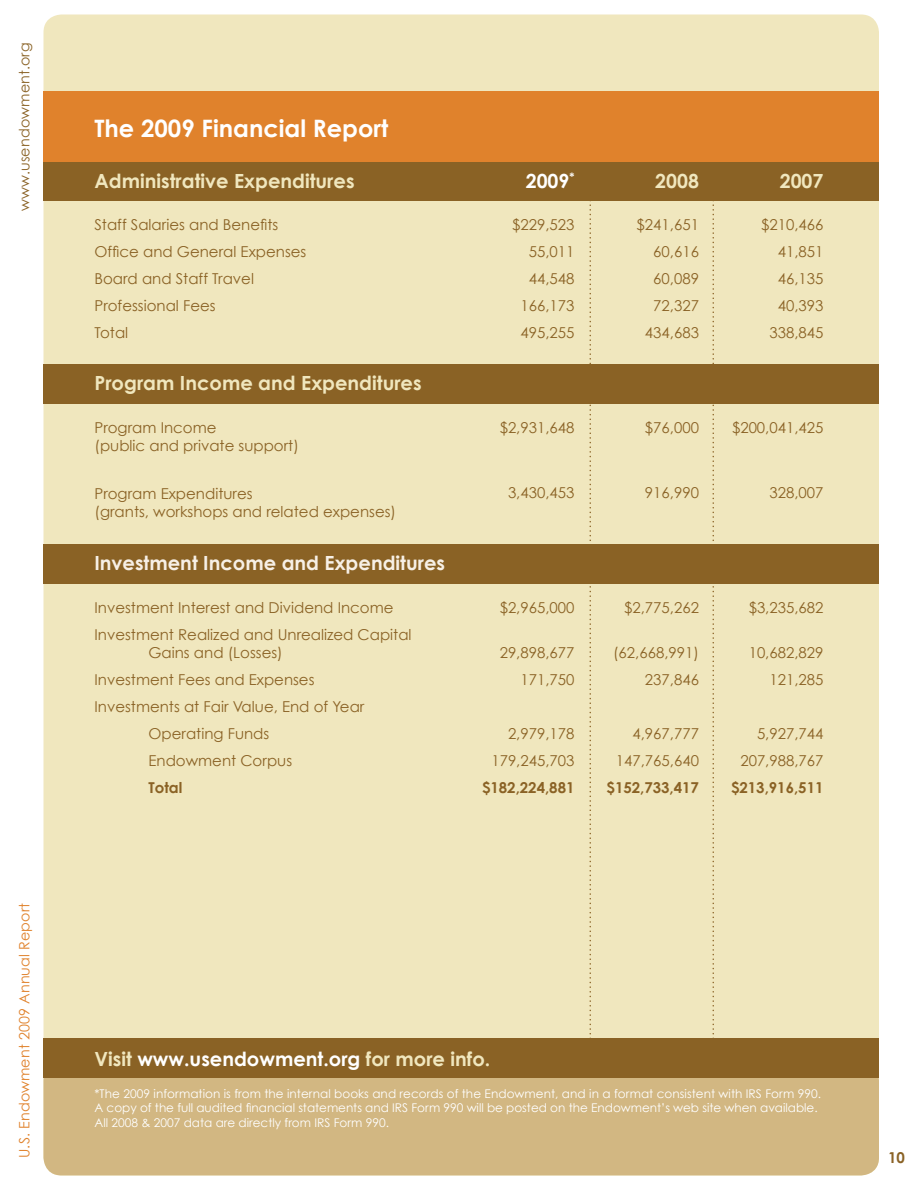
<style>
.page{position:relative;width:918px;height:1188px;background:#fff}
.page>*{position:absolute;margin:0;border:0;box-sizing:border-box;transform-origin:0 0}
.t1{font:700 24px "Century Gothic";color:#fff}
.t2{font:700 19.5px "Century Gothic";color:#f0e7be}
.t3{font:700 19.5px "Century Gothic";color:#fff}
.t4{font:700 19.5px "Century Gothic";color:#f7f0e6}
.t5{font:15px/27px "Century Gothic";color:#8a6225;text-align:right}
.t6{font:700 15px "Century Gothic";color:#8a6225}
.t7{font:14.25px "Century Gothic";letter-spacing:.01em;color:#e0822c}
.t8{font:14.25px "Century Gothic";letter-spacing:.01em;color:#8a6225}
.t9{font:12px/14.4px "Century Gothic";color:#fff}
.s1{color:#f0e7be}
</style>
<div class="page">
<div style="left:44px;top:14px;width:835px;height:1161px;background:#f0e7be;border-radius:18px"></div>
<div style="left:44px;top:1063px;width:835px;height:112px;background:#d2b782;border-radius:18px"></div>
<div style="left:44px;top:1038px;width:835px;height:39px;background:#8a6225"></div>
<svg style="left:712px;top:201px;width:2px;height:837px"></svg>
<svg style="left:590px;top:201px;width:1px;height:837px"></svg>
<div style="left:44px;top:162px;width:835px;height:39px;background:#8a6225"></div>
<div style="left:44px;top:364px;width:835px;height:39px;background:#8a6225"></div>
<div style="left:44px;top:544px;width:835px;height:39px;background:#8a6225"></div>
<div style="left:44px;top:92px;width:835px;height:70px;background:#e0822c"></div>
<p class="t8" style="left:16px;top:211px;width:170px;rotate:-90deg">www.usendowment.org</p>
<p class="t7" style="left:16px;top:1158px;width:256px;rotate:-90deg">U.S. Endowment 2009 Annual Report</p>
<h1 class="t1" style="left:94px;top:113px;width:295px">The 2009 Financial Report</h1>
<h2 class="t2" style="left:94px;top:169px;width:262px">Administrative Expenditures</h2>
<p class="t5" style="left:94px;top:211px;width:213px;text-align:left">Staff Salaries and Benefits<br>Office and General Expenses<br>Board and Staff Travel<br>Professional Fees<br>Total</p>
<h2 class="t2" style="left:94px;top:371px;width:329px">Program Income and Expenditures</h2>
<p class="t5" style="left:94px;top:418px;width:206px;line-height:18px;text-align:left">Program Income<br>(public and private support)</p>
<p class="t5" style="left:94px;top:484px;width:303px;line-height:18px;text-align:left">Program Expenditures<br>(grants, workshops and related expenses)</p>
<h2 class="t4" style="left:94px;top:551px;width:352px">Investment Income and Expenditures</h2>
<p class="t5" style="left:94px;top:594px;width:319px;text-align:left">Investment Interest and Dividend Income<br>Investment Realized and Unrealized Capital</p>
<p class="t5" style="left:148px;top:639px;width:136px">Gains and (Losses)</p>
<p class="t5" style="left:94px;top:666px;width:222px">Investment Fees and Expenses</p>
<p class="t5" style="left:94px;top:693px;width:271px">Investments at Fair Value, End of Year</p>
<p class="t5" style="left:148px;top:720px;width:122px">Operating Funds</p>
<p class="t5" style="left:148px;top:747px;width:145px">Endowment Corpus</p>
<p class="t6" style="left:148px;top:778px;width:35px">Total</p>
<h2 class="t3" style="left:526px;top:169px;width:50px">2009<sup>*</sup></h2>
<h2 class="t2" style="left:655px;top:169px;width:45px">2008</h2>
<h2 class="t2" style="left:780px;top:169px;width:45px">2007</h2>
<p class="t5" style="left:512px;top:211px;width:64px">$229,523<br>55,011<br>44,548<br>166,173<br>495,255</p>
<p class="t5" style="left:637px;top:211px;width:64px">$241,651<br>60,616<br>60,089<br>72,327<br>434,683</p>
<p class="t5" style="left:761px;top:211px;width:64px">$210,466<br>41,851<br>46,135<br>40,393<br>338,845</p>
<p class="t5" style="left:500px;top:414px;width:76px">$2,931,648</p>
<p class="t5" style="left:645px;top:414px;width:56px">$76,000</p>
<p class="t5" style="left:732px;top:414px;width:93px">$200,041,425</p>
<p class="t5" style="left:508px;top:479px;width:68px">3,430,453</p>
<p class="t5" style="left:645px;top:479px;width:56px">916,990</p>
<p class="t5" style="left:769px;top:479px;width:56px">328,007</p>
<p class="t5" style="left:500px;top:594px;width:76px">$2,965,000</p>
<p class="t5" style="left:500px;top:639px;width:76px">29,898,677<br>171,750</p>
<p class="t5" style="left:491px;top:720px;width:85px">2,979,178<br>179,245,703</p>
<p class="t6" style="left:482px;top:778px;width:94px">$182,224,881</p>
<p class="t5" style="left:624px;top:594px;width:76px">$2,775,262</p>
<p class="t5" style="left:613px;top:639px;width:87px">(62,668,991)<br>237,846</p>
<p class="t5" style="left:616px;top:720px;width:85px">4,967,777<br>147,765,640</p>
<p class="t6" style="left:607px;top:778px;width:94px">$152,733,417</p>
<p class="t5" style="left:749px;top:594px;width:76px">$3,235,682</p>
<p class="t5" style="left:749px;top:639px;width:76px">10,682,829<br>121,285</p>
<p class="t5" style="left:740px;top:720px;width:85px">5,927,744<br>207,988,767</p>
<p class="t6" style="left:731px;top:778px;width:94px">$213,916,511</p>
<h2 class="t3" style="left:94px;top:1046px;width:397px"><span class="s1">Visit</span> www.usendowment.org <span class="s1">for more info.</span></h2>
<p class="t9" style="left:94px;top:1086px;width:728px">*The 2009 information is from the internal books and records of the Endowment, and in a format consistent with IRS Form 990.<br>A copy of the full audited financial statements and IRS Form 990 will be posted on the Endowment’s web site when available.<br>All 2008 &amp; 2007 data are directly from IRS Form 990.</p>
<p class="t6" style="left:888px;top:1148px;width:18px">10</p>
</div>
